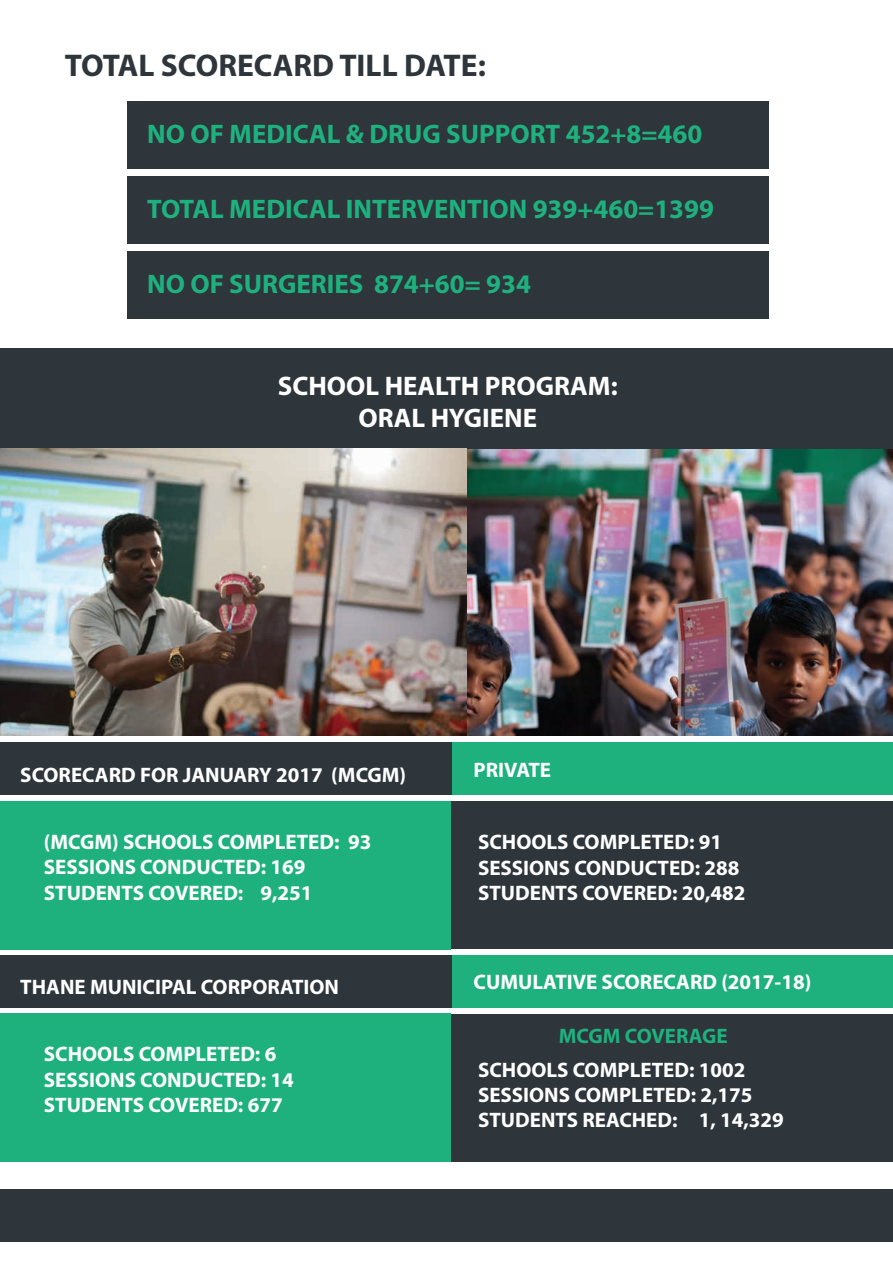
<style>
.page{position:relative;width:893px;height:1263px;background:#fff}
.page>*{position:absolute;margin:0;border:0;box-sizing:border-box;transform-origin:0 0}
.t1{font:700 31.5px "Myriad Pro";color:#2e353b}
.t2{font:700 26.85px "Myriad Pro";color:#1eb17e}
.t3{font:700 26.85px/32.2px "Myriad Pro";color:#fff;text-align:center}
.t4{font:700 21px/25.2px "Myriad Pro";color:#fff}
.t5{font:700 21px "Myriad Pro";color:#1eb17e}
</style>
<div class="page">
<div style="left:0;top:348px;width:893px;height:386px;background:#2e353b"></div>
<div style="left:445px;top:802px;width:448px;height:147px;background:#2e353b"></div>
<div style="left:0;top:742px;width:476px;height:53px;background:#2e353b"></div>
<div style="left:452px;top:742px;width:441px;height:53px;background:#1eb17e"></div>
<div style="left:0;top:801px;width:450px;height:149px;background:#1eb17e"></div>
<div style="left:127px;top:101px;width:641px;height:67px;background:#2e353b"></div>
<div style="left:127px;top:176px;width:641px;height:67px;background:#2e353b"></div>
<div style="left:127px;top:251px;width:641px;height:67px;background:#2e353b"></div>
<div style="left:445px;top:1014px;width:448px;height:147px;background:#2e353b"></div>
<div style="left:0;top:955px;width:476px;height:52px;background:#2e353b"></div>
<div style="left:452px;top:955px;width:441px;height:52px;background:#1eb17e"></div>
<div style="left:0;top:1013px;width:450px;height:149px;background:#1eb17e"></div>
<div style="left:0;top:1189px;width:893px;height:53px;background:#2e353b"></div>
<img style="left:467px;top:449px;width:426px;height:286px">
<img style="left:0;top:449px;width:467px;height:287px">
<h1 class="t1" style="left:65px;top:44px;width:423px">TOTAL SCORECARD TILL DATE:</h1>
<p class="t2" style="left:147px;top:116px;width:557px">NO OF MEDICAL &amp; DRUG SUPPORT 452+8=460</p>
<p class="t2" style="left:147px;top:191px;width:568px">TOTAL MEDICAL INTERVENTION 939+460=1399</p>
<p class="t2" style="left:147px;top:266px;width:385px">NO OF SURGERIES 874+60= 934</p>
<p class="t3" style="left:278px;top:368px;width:341px">SCHOOL HEALTH PROGRAM:<br>ORAL HYGIENE</p>
<p class="t4" style="left:20px;top:762px;width:387px">SCORECARD FOR JANUARY 2017 (MCGM)</p>
<p class="t4" style="left:44px;top:829px;width:329px">(MCGM) SCHOOLS COMPLETED: 93<br>SESSIONS CONDUCTED: 169<br>STUDENTS COVERED: 9,251</p>
<p class="t4" style="left:20px;top:974px;width:320px">THANE MUNICIPAL CORPORATION</p>
<p class="t4" style="left:44px;top:1041px;width:251px">SCHOOLS COMPLETED: 6<br>SESSIONS CONDUCTED: 14<br>STUDENTS COVERED: 677</p>
<p class="t4" style="left:474px;top:757px;width:79px">PRIVATE</p>
<p class="t4" style="left:478px;top:829px;width:269px">SCHOOLS COMPLETED: 91<br>SESSIONS CONDUCTED: 288<br>STUDENTS COVERED: 20,482</p>
<p class="t4" style="left:474px;top:969px;width:339px">CUMULATIVE SCORECARD (2017-18)</p>
<p class="t5" style="left:559px;top:1022px;width:170px">MCGM COVERAGE</p>
<p class="t4" style="left:478px;top:1056px;width:307px">SCHOOLS COMPLETED: 1002<br>SESSIONS COMPLETED: 2,175<br>STUDENTS REACHED: 1, 14,329</p>
</div>
